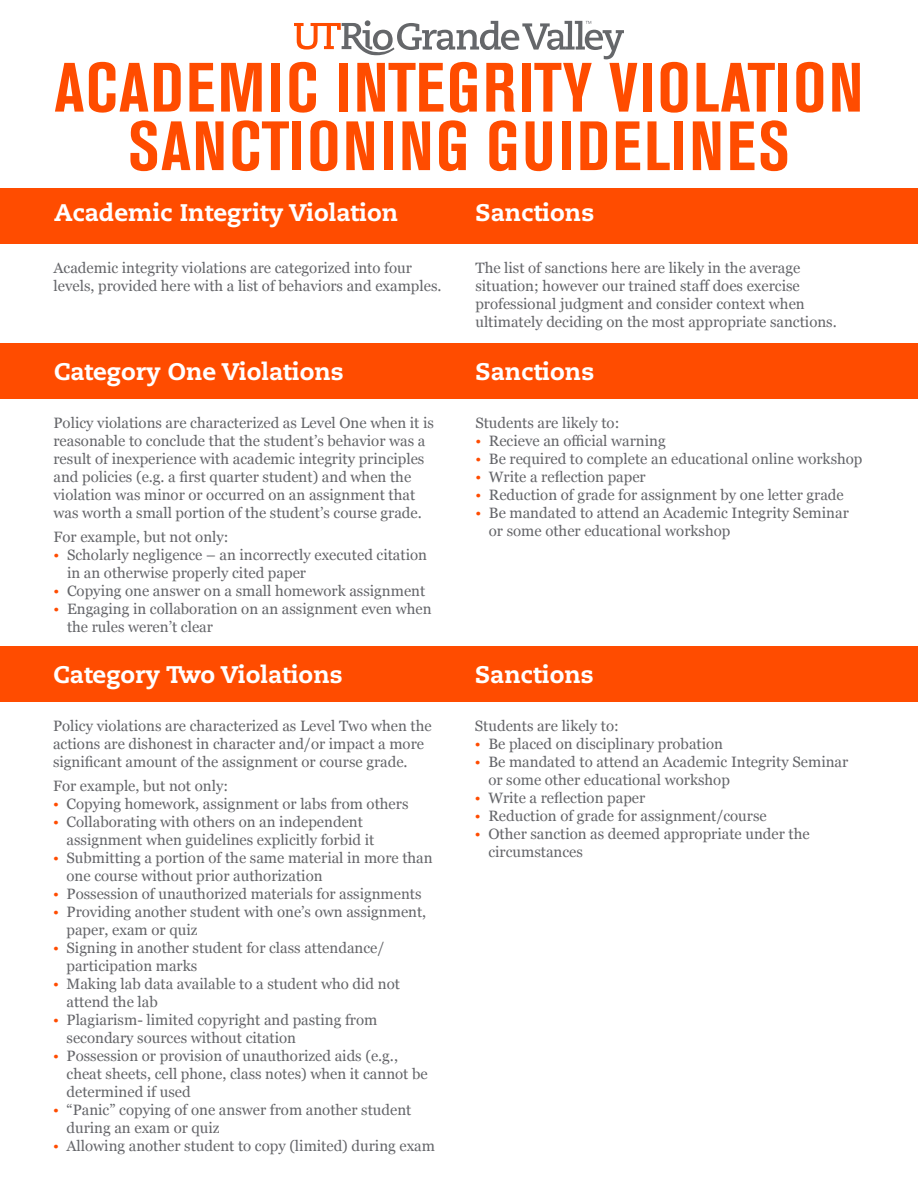
<style>
.page{position:relative;width:918px;height:1188px;background:#fff}
.page>*{position:absolute;margin:0;border:0;box-sizing:border-box;transform-origin:0 0}
.t1{font:700 69px/58.5px "Akzidenz Grot Con BQ";letter-spacing:.035em;color:#ff4c00;text-align:center}
.t2{font:800 24px "Caecilia LT Std";color:#fff}
.t3{font:15px/18px "Georgia";color:#646569}
.s1{color:#ff4c00}
</style>
<div class="page">
<div style="left:0;top:189px;width:918px;height:55px;background:#ff4c00"></div>
<div style="left:0;top:343px;width:918px;height:55px;background:#ff4c00"></div>
<div style="left:0;top:646px;width:918px;height:55px;background:#ff4c00"></div>
<svg style="left:294px;top:20px;width:330px;height:39px"></svg>
<h1 class="t1" style="left:54px;top:60px;width:811px">ACADEMIC INTEGRITY VIOLATION<br>SANCTIONING GUIDELINES</h1>
<h2 class="t2" style="left:54px;top:198px;width:346px">Academic Integrity Violation</h2>
<h2 class="t2" style="left:476px;top:198px;width:120px">Sanctions</h2>
<p class="t3" style="left:54px;top:258px;width:390px">Academic integrity violations are categorized into four levels, provided here with a list of behaviors and examples.</p>
<p class="t3" style="left:475px;top:258px;width:363px">The list of sanctions here are likely in the average situation; however our trained staff does exercise professional judgment and consider context when ultimately deciding on the most appropriate sanctions.</p>
<h2 class="t2" style="left:54px;top:357px;width:291px">Category One Violations</h2>
<h2 class="t2" style="left:476px;top:357px;width:120px">Sanctions</h2>
<p class="t3" style="left:54px;top:413px;width:382px">Policy violations are characterized as Level One when it is reasonable to conclude that the student’s behavior was a result of inexperience with academic integrity principles and policies (e.g. a first quarter student) and when the violation was minor or occurred on an assignment that was worth a small portion of the student’s course grade.</p>
<p class="t3" style="left:54px;top:528px;width:177px">For example, but not only:</p>
<p class="t3" style="left:67px;top:546px;width:362px;text-indent:-14px"><span class="s1">•</span> Scholarly negligence – an incorrectly executed citation in an otherwise properly cited paper</p>
<p class="t3" style="left:54px;top:582px;width:373px"><span class="s1">•</span> Copying one answer on a small homework assignment</p>
<p class="t3" style="left:67px;top:600px;width:366px;text-indent:-14px"><span class="s1">•</span> Engaging in collaboration on an assignment even when the rules weren’t clear</p>
<p class="t3" style="left:475px;top:413px;width:145px">Students are likely to:</p>
<p class="t3" style="left:475px;top:431px;width:192px"><span class="s1">•</span> Recieve an official warning</p>
<p class="t3" style="left:475px;top:449px;width:389px"><span class="s1">•</span> Be required to complete an educational online workshop</p>
<p class="t3" style="left:475px;top:467px;width:172px"><span class="s1">•</span> Write a reflection paper</p>
<p class="t3" style="left:475px;top:485px;width:370px"><span class="s1">•</span> Reduction of grade for assignment by one letter grade</p>
<p class="t3" style="left:489px;top:503px;width:361px;text-indent:-14px"><span class="s1">•</span> Be mandated to attend an Academic Integrity Seminar or some other educational workshop</p>
<h2 class="t2" style="left:54px;top:660px;width:291px">Category Two Violations</h2>
<h2 class="t2" style="left:475px;top:660px;width:120px">Sanctions</h2>
<p class="t3" style="left:53px;top:716px;width:380px">Policy violations are characterized as Level Two when the actions are dishonest in character and/or impact a more significant amount of the assignment or course grade.</p>
<p class="t3" style="left:53px;top:777px;width:177px">For example, but not only:</p>
<p class="t3" style="left:53px;top:795px;width:357px"><span class="s1">•</span> Copying homework, assignment or labs from others</p>
<p class="t3" style="left:67px;top:813px;width:309px;text-indent:-14px"><span class="s1">•</span> Collaborating with others on an independent assignment when guidelines explicitly forbid it</p>
<p class="t3" style="left:67px;top:849px;width:368px;text-indent:-14px"><span class="s1">•</span> Submitting a portion of the same material in more than one course without prior authorization</p>
<p class="t3" style="left:53px;top:885px;width:370px"><span class="s1">•</span> Possession of unauthorized materials for assignments</p>
<p class="t3" style="left:67px;top:903px;width:361px;text-indent:-14px"><span class="s1">•</span> Providing another student with one’s own assignment, paper, exam or quiz</p>
<p class="t3" style="left:67px;top:939px;width:320px;text-indent:-14px"><span class="s1">•</span> Signing in another student for class attendance/ participation marks</p>
<p class="t3" style="left:67px;top:975px;width:335px;text-indent:-14px"><span class="s1">•</span> Making lab data available to a student who did not attend the lab</p>
<p class="t3" style="left:67px;top:1011px;width:312px;text-indent:-14px"><span class="s1">•</span> Plagiarism- limited copyright and pasting from secondary sources without citation</p>
<p class="t3" style="left:67px;top:1047px;width:363px;text-indent:-14px"><span class="s1">•</span> Possession or provision of unauthorized aids (e.g., cheat sheets, cell phone, class notes) when it cannot be determined if used</p>
<p class="t3" style="left:67px;top:1101px;width:346px;text-indent:-14px"><span class="s1">•</span> “Panic” copying of one answer from another student during an exam or quiz</p>
<p class="t3" style="left:53px;top:1137px;width:384px"><span class="s1">•</span> Allowing another student to copy (limited) during exam</p>
<p class="t3" style="left:475px;top:716px;width:145px">Students are likely to:</p>
<p class="t3" style="left:475px;top:734px;width:250px"><span class="s1">•</span> Be placed on disciplinary probation</p>
<p class="t3" style="left:488px;top:752px;width:361px;text-indent:-14px"><span class="s1">•</span> Be mandated to attend an Academic Integrity Seminar or some other educational workshop</p>
<p class="t3" style="left:475px;top:788px;width:172px"><span class="s1">•</span> Write a reflection paper</p>
<p class="t3" style="left:475px;top:806px;width:293px"><span class="s1">•</span> Reduction of grade for assignment/course</p>
<p class="t3" style="left:488px;top:824px;width:323px;text-indent:-14px"><span class="s1">•</span> Other sanction as deemed appropriate under the circumstances</p>
</div>
